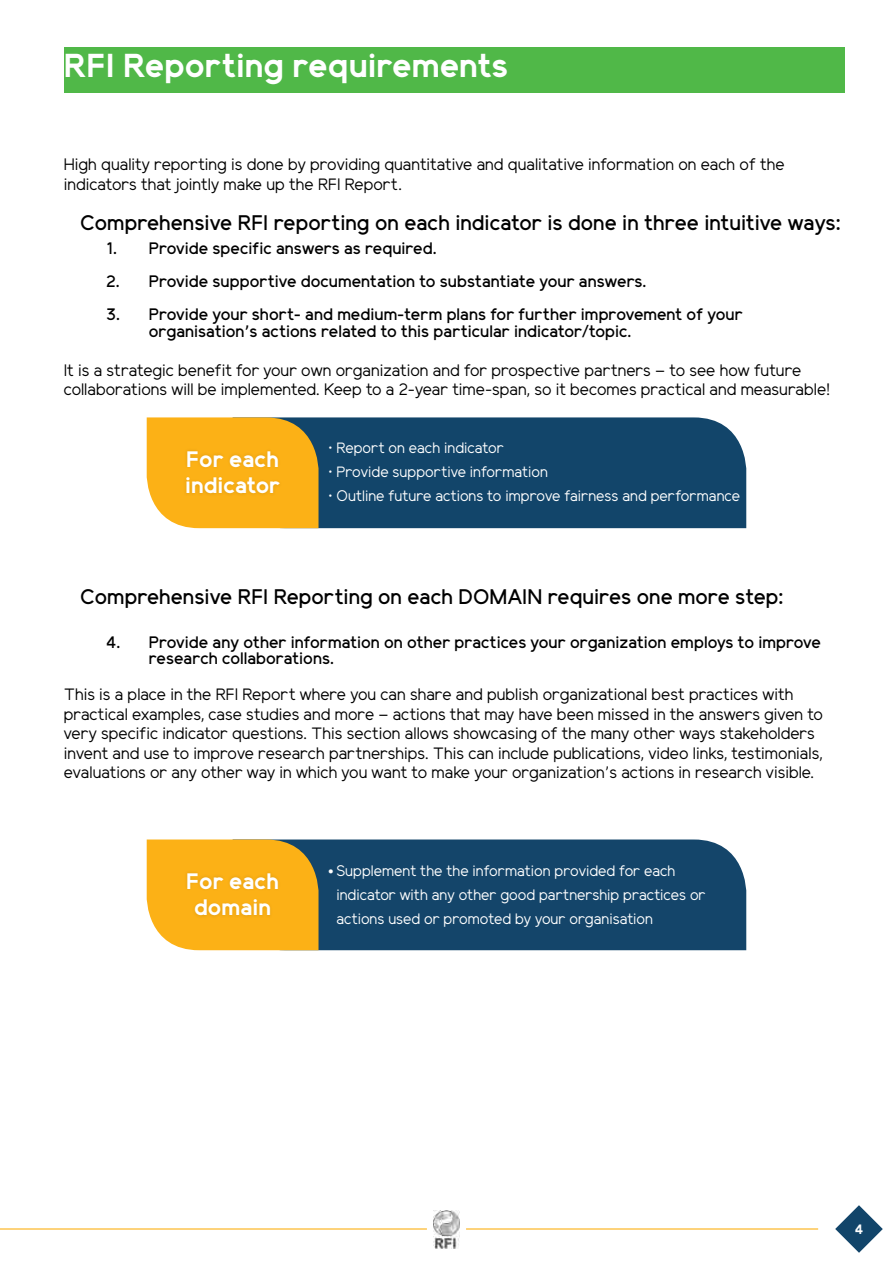
<style>
.page{position:relative;width:893px;height:1263px;background:#fff}
.page>*{position:absolute;margin:0;border:0;box-sizing:border-box;transform-origin:0 0}
.t1{font:700 33px "Elliot Sans";color:#fff}
.t2{font:700 22.35px/26.7px "Elliot Sans";color:#fff}
.t3{font:500 21px "Elliot Sans";color:#000}
.t4{font:16.5px/19.5px "Elliot Sans";color:#000}
.t5{font:500 16.5px/16.5px "Elliot Sans";color:#000}
.t6{font:15px/24px "Elliot Sans";color:#fff}
.t7{font:700 13.5px "Elliot Sans";color:#fff}
.s1{font-family:"Apex New"}
</style>
<div class="page">
<svg style="left:835px;top:1205px;width:48px;height:48px"></svg>
<hr style="left:466px;top:1228px;width:352px;height:1px;background:#fcb116">
<hr style="left:0;top:1228px;width:427px;height:1px;background:#fcb116">
<img style="left:434px;top:1210px;width:25px;height:38px">
<div style="left:64px;top:48px;width:781px;height:45px;background:#50b848"></div>
<div style="left:318px;top:417px;width:428px;height:111px;background:#12456a"></div>
<svg style="left:147px;top:417px;width:171px;height:111px;background:#f3b022"></svg>
<div style="left:183px;top:447px;width:100px;height:50px;background:#f8ae15"></div>
<div style="left:318px;top:839px;width:428px;height:111px;background:#14456a"></div>
<svg style="left:147px;top:839px;width:171px;height:111px;background:#f3b022"></svg>
<div style="left:184px;top:870px;width:97px;height:49px;background:#f8ae15"></div>
<h1 class="t1" style="left:64px;top:51px;width:446px">RFI Reporting requirements</h1>
<p class="t4" style="left:64px;top:157px;width:722px">High quality reporting is done by providing quantitative and qualitative information on each of the indicators that jointly make up the RFI Report.</p>
<p class="t3" style="left:80px;top:214px;width:762px">Comprehensive RFI reporting on each indicator is done in three intuitive ways:</p>
<p class="t5" style="left:106px;top:242px;width:332px">1. Provide specific answers as required.</p>
<p class="t5" style="left:106px;top:275px;width:542px">2. Provide supportive documentation to substantiate your answers.</p>
<p class="t5" style="left:149px;top:308px;width:595px;text-indent:-43px">3. Provide your short- and medium-term plans for further improvement of your organisation’s actions related to this particular indicator/topic.</p>
<p class="t4" style="left:64px;top:362px;width:767px">It is a strategic benefit for your own organization and for prospective partners – to see how future collaborations will be implemented. Keep to a 2-year time-span, so it becomes practical and measurable!</p>
<h2 class="t2" style="left:185px;top:448px;width:96px">For each indicator</h2>
<p class="t6" style="left:328px;top:438px;width:177px">• Report on each indicator</p>
<p class="t6" style="left:328px;top:462px;width:221px">• Provide supportive information</p>
<p class="t6" style="left:328px;top:486px;width:414px">• Outline future actions to improve fairness and performance</p>
<p class="t3" style="left:80px;top:588px;width:705px">Comprehensive RFI Reporting on each DOMAIN requires one more step:</p>
<p class="t5" style="left:149px;top:636px;width:674px;text-indent:-43px">4. Provide any other information on other practices your organization employs to improve research collaborations.</p>
<p class="t4" style="left:64px;top:687px;width:761px">This is a place in the RFI Report where you can share and publish organizational best practices with practical examples, case studies and more – actions that may have been missed in the answers given to very specific indicator questions. This section allows showcasing of the many other ways stakeholders invent and use to improve research partnerships. This can include publications, video links, testimonials, evaluations or any other way in which you want to make your organization’s actions in research visible.</p>
<h2 class="t2" style="left:186px;top:870px;width:94px;text-align:center">For each domain</h2>
<p class="t6" style="left:336px;top:860px;width:371px;text-indent:-8px"><span class="s1">•</span> Supplement the the information provided for each indicator with any other good partnership practices or actions used or promoted by your organisation</p>
<p class="t7" style="left:855px;top:1223px;width:10px">4</p>
</div>
